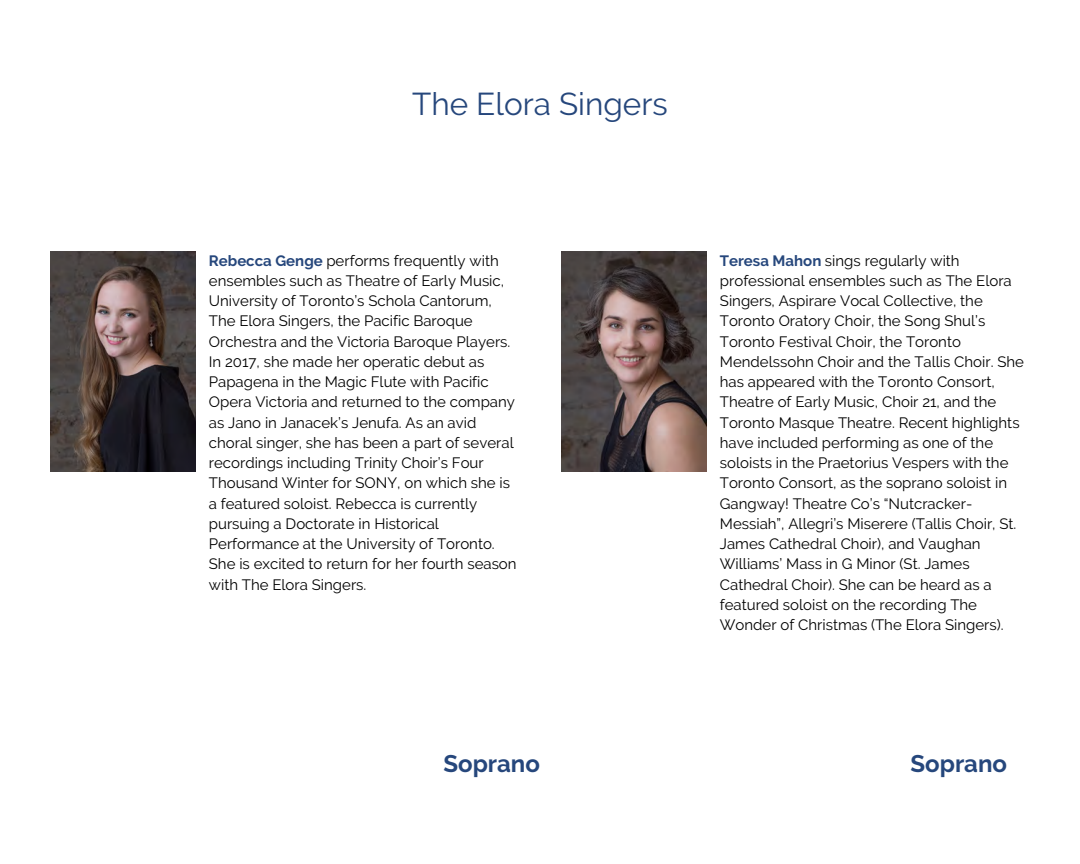
<style>
.page{position:relative;width:1080px;height:864px;background:#fff}
.page>*{position:absolute;margin:0;border:0;box-sizing:border-box;transform-origin:0 0}
.t1{font:31.5px "Raleway";color:#26477c}
.t2{font:700 24px "Raleway";color:#26477c}
.t3{font:15px/20.2px "Raleway";color:#000}
.s1{font-weight:700;color:#26477c}
</style>
<div class="page">
<img style="left:50px;top:251px;width:145px;height:221px">
<img style="left:561px;top:251px;width:145px;height:221px">
<h1 class="t1" style="left:412px;top:85px;width:257px">The Elora Singers</h1>
<p class="t3" style="left:209px;top:250px;width:309px"><span class="s1">Rebecca Genge</span> performs frequently with ensembles such as Theatre of Early Music, University of Toronto’s Schola Cantorum, The Elora Singers, the Pacific Baroque Orchestra and the Victoria Baroque Players.<br>In 2017, she made her operatic debut as Papagena in the Magic Flute with Pacific Opera Victoria and returned to the company as Jano in Janacek’s Jenufa. As an avid choral singer, she has been a part of several recordings including Trinity Choir’s Four Thousand Winter for SONY, on which she is a featured soloist. Rebecca is currently pursuing a Doctorate in Historical Performance at the University of Toronto.<br>She is excited to return for her fourth season with The Elora Singers.</p>
<h2 class="t2" style="left:443px;top:750px;width:98px">Soprano</h2>
<p class="t3" style="left:720px;top:250px;width:306px"><span class="s1">Teresa Mahon</span> sings regularly with professional ensembles such as The Elora Singers, Aspirare Vocal Collective, the Toronto Oratory Choir, the Song Shul’s Toronto Festival Choir, the Toronto Mendelssohn Choir and the Tallis Choir. She has appeared with the Toronto Consort, Theatre of Early Music, Choir 21, and the Toronto Masque Theatre. Recent highlights have included performing as one of the soloists in the Praetorius Vespers with the Toronto Consort, as the soprano soloist in Gangway! Theatre Co’s “Nutcracker-Messiah”, Allegri’s Miserere (Tallis Choir, St.<br>James Cathedral Choir), and Vaughan Williams’ Mass in G Minor (St. James Cathedral Choir). She can be heard as a featured soloist on the recording The Wonder of Christmas (The Elora Singers).</p>
<h2 class="t2" style="left:911px;top:750px;width:98px">Soprano</h2>
</div>
